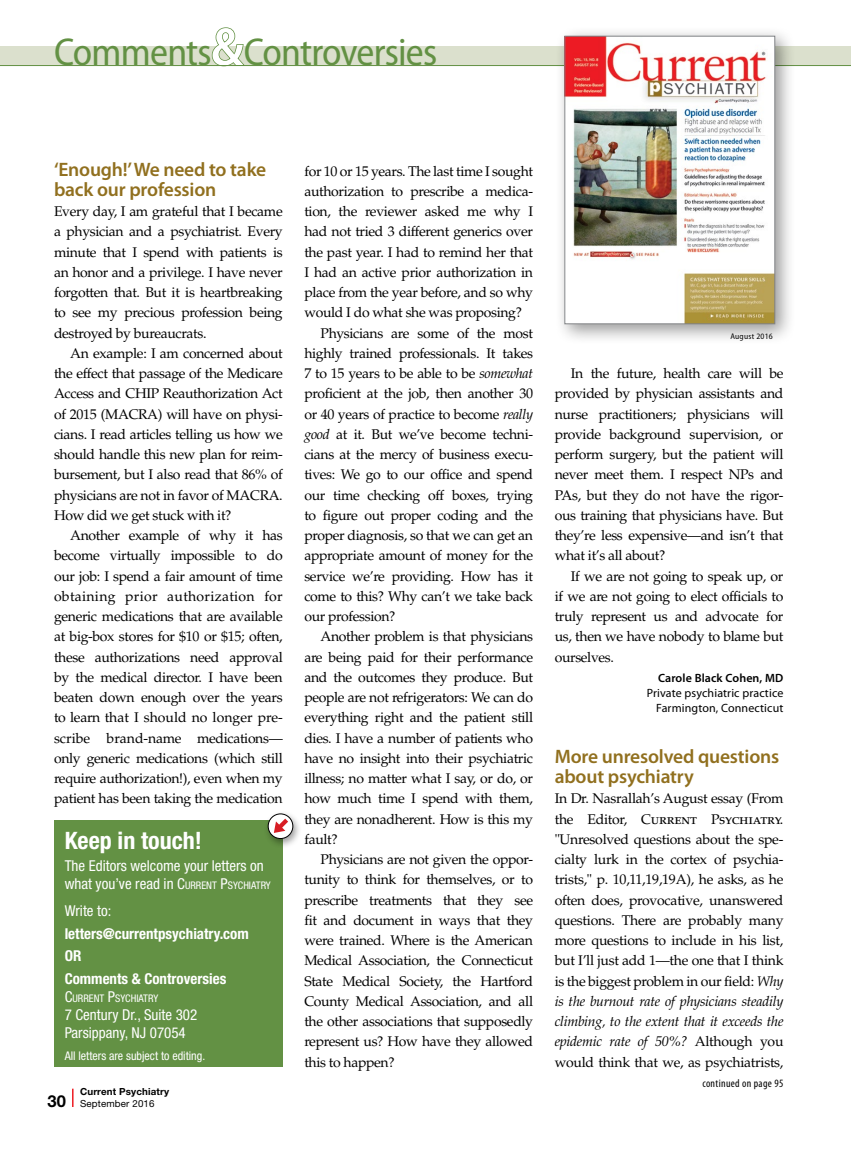
<style>
.page{position:relative;width:851px;height:1161px;background:#fff}
.page>*{position:absolute;margin:0;border:0;box-sizing:border-box;transform-origin:0 0}
.t1{font:semi-condensed 39px "Myriad Pro";letter-spacing:-.02em;color:#639144}
.t2{font:700 condensed 24px "Helvetica Neue LT Std";color:#fff}
.sub2{font:600 19.5px/20.2px "Myriad Pro";letter-spacing:-.01em;color:#91701f}
.t3{font:condensed 15px/18px "Helvetica Neue LT Std";color:#fff}
.t4{font:700 condensed 15px/22.5px "Helvetica Neue LT Std";color:#fff}
.body_indent{font:14.1px/20.2px "Palatino LT Std";letter-spacing:-.025em;color:#000;text-align:justify}
.body{font:14.1px/20.2px "Palatino LT Std";letter-spacing:-.025em;color:#000;text-align:justify}
.body_af{font:12px/15px "Myriad Pro";letter-spacing:.01em;color:#000;text-align:right}
.t5{font:condensed 12px "Helvetica Neue LT Std";color:#fff}
.bbody_name{font:600 12px "Myriad Pro";letter-spacing:.01em;color:#000}
.t6{font:condensed 11.25px "Myriad Pro";letter-spacing:.03em;color:#000}
.t7{font:condensed 10.5px "Helvetica Neue LT Std";color:#fff}
.t8{font:700 9.75px/12px "Helvetica Neue LT Std";letter-spacing:.015em;color:#000}
.t9{font:semi-condensed 8.25px "Myriad Pro";letter-spacing:.03em;color:#000}
.s1{font-weight:600;font-size:54px;color:#fff}
.s2{font-style:inherit}
.s3{font-size:10.5px}
.s4{font-size:15px}
.s5{font-size:16.5px}
.s6{font-weight:400}
.s7{font-style:italic}
</style>
<div class="page">
<svg style="left:72px;top:1089px;width:2px;height:18px"></svg>
<div style="left:0;top:46px;width:850px;height:20px;background:#dbe0cd"></div>
<svg style="left:211px;top:27px;width:34px;height:40px"></svg>
<hr style="left:0;top:65px;width:850px;height:1px;background:#639144">
<div style="left:54px;top:821px;width:229px;height:246px;background:#639144"></div>
<div style="left:263px;top:810px;width:39px;height:39px;background:#000;opacity:.4"></div>
<svg style="left:268px;top:814px;width:25px;height:25px"></svg>
<div style="left:268px;top:813px;width:25px;height:26px;border:1px solid #000;border-radius:50%"></div>
<svg style="left:274px;top:819px;width:14px;height:14px"></svg>
<div style="left:554px;top:26px;width:241px;height:319px;background:#000;opacity:.4"></div>
<img style="left:566px;top:38px;width:207px;height:284px">
<div style="left:564px;top:36px;width:211px;height:288px;border:1px solid #808285"></div>
<h1 class="t1" style="left:54px;top:28px;width:385px">Comments<span class="s1">&amp;</span>Controversies</h1>
<p class="sub2" style="left:54px;top:158px;width:214px">‘Enough!’ We need to take back our profession</p>
<p class="body" style="left:54px;top:201px;width:230px">Every day, I am grateful that I became a physician and a psychiatrist. Every minute that I spend with patients is an honor and a privilege. I have never forgotten that. But it is heartbreaking to see my precious profession being destroyed by bureaucrats.</p>
<p class="body_indent" style="left:54px;top:343px;width:230px;text-indent:16px">An example: I am concerned about the effect that passage of the Medicare Access and CHIP Reauthorization Act of 2015 (MACRA) will have on physi&shy;cians. I read articles telling us how we should handle this new plan for reim&shy;bursement, but I also read that 86% of physicians are not in favor of MACRA.<br>How did we get stuck with it?</p>
<p class="body_indent" style="left:54px;top:525px;width:230px;text-indent:16px">Another example of why it has become virtually impossible to do our job: I spend a fair amount of time obtaining prior authorization for generic medications that are available at big-box stores for $10 or $15; often, these authorizations need approval by the medical director. I have been beaten down enough over the years to learn that I should no longer pre&shy;scribe brand-name medications— only generic medications (which still require authorization!), even when my patient has been taking the medication</p>
<h2 class="t2" style="left:65px;top:826px;width:139px">Keep in touch!</h2>
<p class="t3" style="left:65px;top:857px;width:207px">The Editors welcome your letters on what you’ve read in <span class="s2">C</span><span class="s3">URRENT</span> <span class="s2">P</span><span class="s3">SYCHIATRY</span></p>
<p class="t3" style="left:65px;top:902px;width:48px">Write to:</p>
<p class="t4" style="left:65px;top:922px;width:186px">letters@currentpsychiatry.com<br>OR<br>Comments &amp; Controversies</p>
<p class="t7" style="left:65px;top:992px;width:95px"><span class="s4">C</span>URRENT <span class="s4">P</span>SYCHIATRY</p>
<p class="t3" style="left:65px;top:1006px;width:134px">7 Century Dr., Suite 302<br>Parsippany, NJ 07054</p>
<p class="t5" style="left:65px;top:1049px;width:142px">All letters are subject to editing.</p>
<p class="t8" style="left:47px;top:1085px;width:123px;text-indent:33px">Current Psychiatry<br><span class="s5">30</span> <span class="s6">September 2016</span></p>
<p class="body_indent" style="left:304px;top:161px;width:230px">for 10 or 15 years. The last time I sought authorization to prescribe a medica&shy;tion, the reviewer asked me why I had not tried 3 different generics over the past year. I had to remind her that I had an active prior authorization in place from the year before, and so why would I do what she was proposing?</p>
<p class="body_indent" style="left:304px;top:323px;width:230px;text-indent:16px">Physicians are some of the most highly trained professionals. It takes 7 to 15 years to be able to be <span class="s7">somewhat </span>proficient at the job, then another 30 or 40 years of practice to become <span class="s7">really good</span> at it. But we’ve become techni&shy;cians at the mercy of business execu&shy;tives: We go to our office and spend our time checking off boxes, trying to figure out proper coding and the proper diagnosis, so that we can get an appropriate amount of money for the service we’re providing. How has it come to this? Why can’t we take back our profession?</p>
<p class="body_indent" style="left:304px;top:627px;width:230px;text-indent:16px">Another problem is that physicians are being paid for their performance and the outcomes they produce. But people are not refrigerators: We can do everything right and the patient still dies. I have a number of patients who have no insight into their psychiatric illness; no matter what I say, or do, or how much time I spend with them, they are nonadherent. How is this my fault?</p>
<p class="body_indent" style="left:304px;top:849px;width:230px;text-indent:16px">Physicians are not given the oppor&shy;tunity to think for themselves, or to prescribe treatments that they see fit and document in ways that they were trained. Where is the American Medical Association, the Connecticut State Medical Society, the Hartford County Medical Association, and all the other associations that supposedly represent us? How have they allowed this to happen?</p>
<p class="t9" style="left:730px;top:332px;width:44px">August 2016</p>
<p class="body_indent" style="left:554px;top:363px;width:230px;text-indent:16px">In the future, health care will be provided by physician assistants and nurse practitioners; physicians will provide background supervision, or perform surgery, but the patient will never meet them. I respect NPs and PAs, but they do not have the rigor&shy;ous training that physicians have. But they’re less expensive—and isn’t that what it’s all about?</p>
<p class="body_indent" style="left:554px;top:566px;width:230px;text-indent:16px">If we are not going to speak up, or if we are not going to elect officials to truly represent us and advocate for us, then we have nobody to blame but ourselves.</p>
<p class="bbody_name" style="left:658px;top:670px;width:127px">Carole Black Cohen, MD</p>
<p class="body_af" style="left:646px;top:685px;width:138px">Private psychiatric practice<br>Farmington, Connecticut</p>
<p class="sub2" style="left:554px;top:746px;width:226px">More unresolved questions about psychiatry</p>
<p class="body" style="left:554px;top:789px;width:230px">In Dr. Nasrallah’s August essay (From the Editor, Current Psychiatry. "Unresolved questions about the spe&shy;cialty lurk in the cortex of psychia&shy;trists," p. 10,11,19,19A), he asks, as he often does, provocative, unanswered questions. There are probably many more questions to include in his list, but I’ll just add 1—the one that I think is the biggest problem in our field: <span class="s7">Why is the burnout rate of physicians steadily climbing, to the extent that it exceeds the epidemic rate of 50%?</span> Although you would think that we, as psychiatrists,</p>
<p class="t6" style="left:702px;top:1076px;width:83px">continued on page 95</p>
</div>
